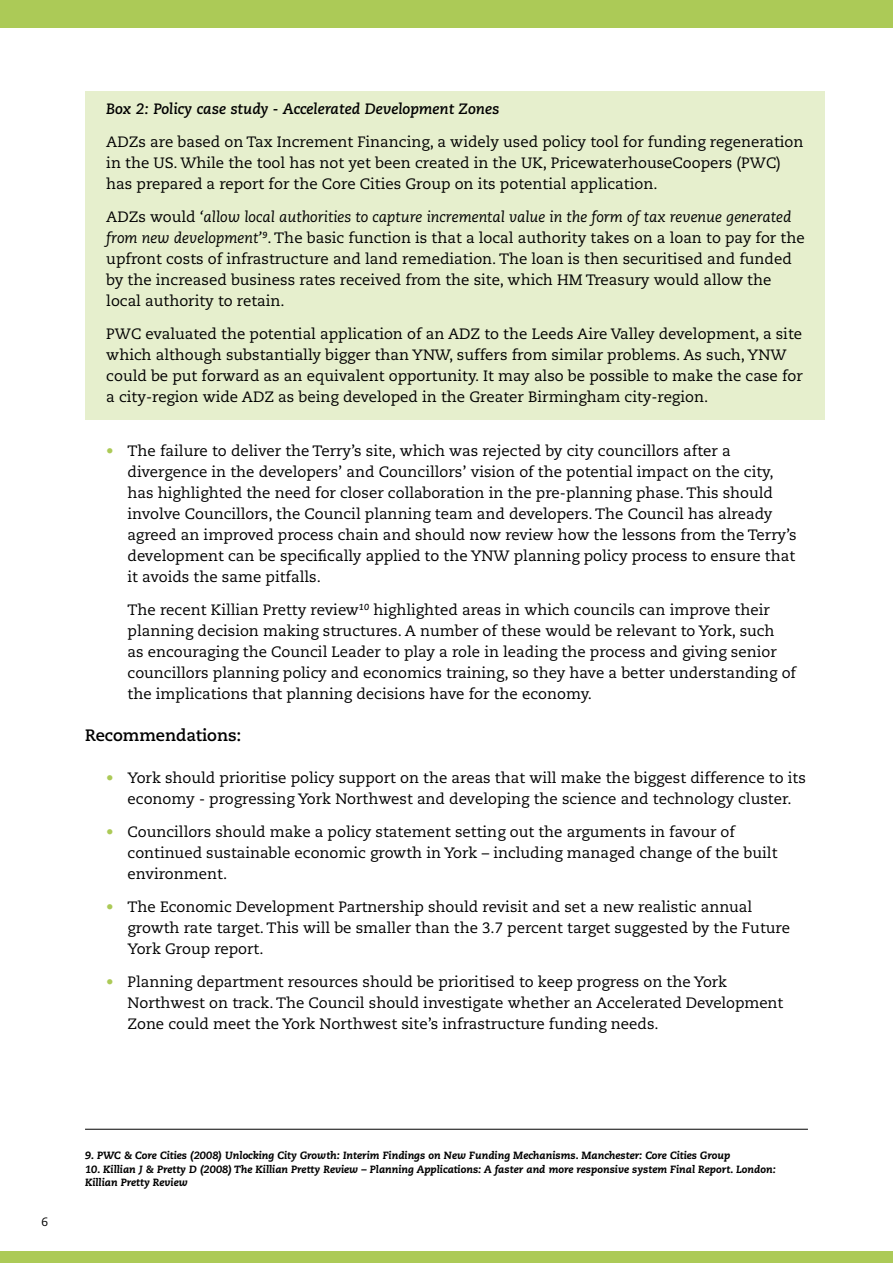
<style>
.page{position:relative;width:893px;height:1263px;background:#fff}
.page>*{position:absolute;margin:0;border:0;box-sizing:border-box;transform-origin:0 0}
.t1{font:700 16.5px "Caecilia LT Std";color:#000}
.t2{font:15px/21px "Caecilia LT Std";color:#000}
.t3{font:italic 700 15px "Caecilia LT Std";color:#000}
.t4{font:12px "Caecilia LT Std";color:#000}
.t5{font:italic 800 10.5px/13.5px "Caecilia LT Std";color:#000}
.s1{font-style:italic}
.s2{color:#acca57}
</style>
<div class="page">
<div style="left:0;top:1252px;width:893px;height:11px;background:#acca57"></div>
<div style="left:0;top:0;width:893px;height:28px;background:#acca57"></div>
<div style="left:85px;top:92px;width:739px;height:328px;background:#e6efcd"></div>
<hr style="left:85px;top:1129px;width:723px;height:1px;background:#000">
<p class="t3" style="left:106px;top:100px;width:394px">Box 2: Policy case study - Accelerated Development Zones</p>
<p class="t2" style="left:106px;top:131px;width:699px">ADZs are based on Tax Increment Financing, a widely used policy tool for funding regeneration in the US. While the tool has not yet been created in the UK, PricewaterhouseCoopers (PWC) has prepared a report for the Core Cities Group on its potential application.</p>
<p class="t2" style="left:106px;top:206px;width:700px">ADZs would <span class="s1">‘allow local authorities to capture incremental value in the form of tax revenue generated from new development’</span><sup>9</sup>. The basic function is that a local authority takes on a loan to pay for the upfront costs of infrastructure and land remediation. The loan is then securitised and funded by the increased business rates received from the site, which HM Treasury would allow the local authority to retain.</p>
<p class="t2" style="left:106px;top:323px;width:698px">PWC evaluated the potential application of an ADZ to the Leeds Aire Valley development, a site which although substantially bigger than YNW, suffers from similar problems. As such, YNW could be put forward as an equivalent opportunity. It may also be possible to make the case for a city-region wide ADZ as being developed in the Greater Birmingham city-region.</p>
<p class="t2" style="left:128px;top:440px;width:671px;text-indent:-21px"><span class="s2">•</span> The failure to deliver the Terry’s site, which was rejected by city councillors after a divergence in the developers’ and Councillors’ vision of the potential impact on the city, has highlighted the need for closer collaboration in the pre-planning phase. This should involve Councillors, the Council planning team and developers. The Council has already agreed an improved process chain and should now review how the lessons from the Terry’s development can be specifically applied to the YNW planning policy process to ensure that it avoids the same pitfalls.</p>
<p class="t2" style="left:128px;top:599px;width:670px">The recent Killian Pretty review<sup>10</sup> highlighted areas in which councils can improve their planning decision making structures. A number of these would be relevant to York, such<br>as encouraging the Council Leader to play a role in leading the process and giving senior councillors planning policy and economics training, so they have a better understanding of the implications that planning decisions have for the economy.</p>
<p class="t1" style="left:85px;top:725px;width:158px">Recommendations:</p>
<p class="t2" style="left:106px;top:767px;width:701px;text-align:center"><span class="s2">•</span> York should prioritise policy support on the areas that will make the biggest difference to its economy - progressing York Northwest and developing the science and technology cluster.</p>
<p class="t2" style="left:128px;top:821px;width:651px;text-indent:-21px"><span class="s2">•</span> Councillors should make a policy statement setting out the arguments in favour of continued sustainable economic growth in York – including managed change of the built environment.</p>
<p class="t2" style="left:128px;top:896px;width:664px;text-indent:-21px"><span class="s2">•</span> The Economic Development Partnership should revisit and set a new realistic annual growth rate target. This will be smaller than the 3.7 percent target suggested by the Future<br>York Group report.</p>
<p class="t2" style="left:128px;top:971px;width:657px;text-indent:-21px"><span class="s2">•</span> Planning department resources should be prioritised to keep progress on the York<br>Northwest on track. The Council should investigate whether an Accelerated Development<br>Zone could meet the York Northwest site’s infrastructure funding needs.</p>
<p class="t4" style="left:41px;top:1215px;width:8px">6</p>
<p class="t5" style="left:85px;top:1149px;width:647px">9. PWC &amp; Core Cities (2008) Unlocking City Growth: Interim Findings on New Funding Mechanisms. Manchester: Core Cities Group</p>
<p class="t5" style="left:85px;top:1162px;width:692px">10. Killian J &amp; Pretty D (2008) The Killian Pretty Review – Planning Applications: A faster and more responsive system Final Report. London:<br>Killian Pretty Review</p>
</div>
